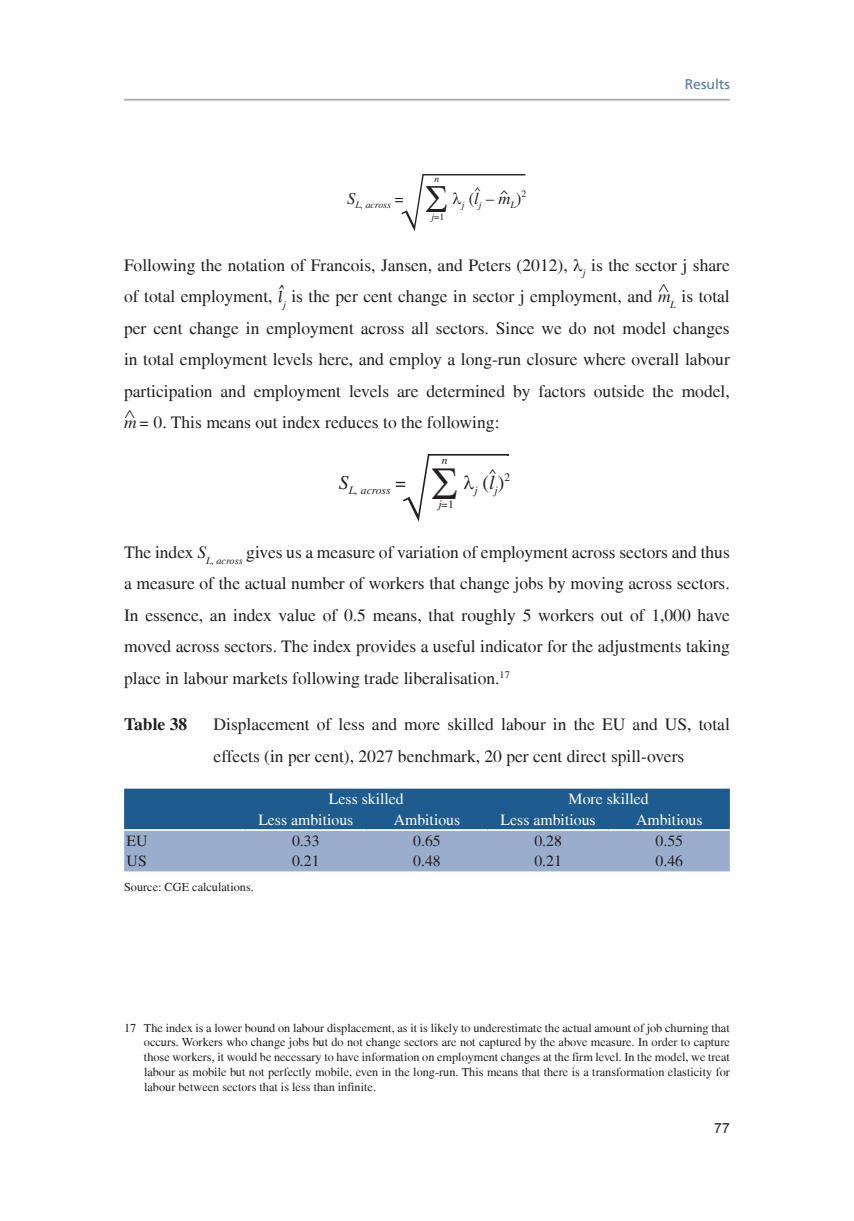
<style>
.page{position:relative;width:854px;height:1221px;background:#fff}
.page>*{position:absolute;margin:0;border:0;box-sizing:border-box;transform-origin:0 0}
.t1{font:17.5px/31.5px "Times LT";color:#231f20}
.t2{font:700 17.5px "Times LT";color:#231f20}
.t3{font:15.75px "Times LT";color:#fff}
.t4{font:15.75px "Times LT";color:#231f20}
.t5{font:14px "Frutiger LT";color:#5378a6}
.t6{font:14px "Arial";color:#231f20}
.t7{font:12.25px/14.7px "Times LT";color:#231f20;text-align:justify}
.t8{font:italic 11.55px "Times LT";color:#231f20}
.t9{font:11.55px "Times LT";color:#231f20}
.t10{font:italic 11.55px "Times LT";color:#231f20;scale:1.5 1}
.t11{font:italic 9.8px "Times LT";color:#231f20}
.t12{font:9.8px "Times LT";color:#231f20}
.t13{font:italic 9.8px "Times LT";color:#231f20;scale:1.5 1}
.t14{font:italic 9.8px "Times LT";color:#231f20;scale:2 1}
.s1{font-style:italic}
.s2{font-style:italic;font-size:26.25px}
</style>
<div class="page">
<hr style="left:124px;top:99px;width:605px;height:2px;background:#a8a9ad">
<svg style="left:498px;top:174px;width:27px;height:1px"></svg>
<hr style="left:423px;top:174px;width:75px;height:1px;background:#231f20">
<hr style="left:429px;top:454px;width:79px;height:1px;background:#231f20">
<svg style="left:124px;top:788px;width:605px;height:83px;background:#5f86ae"></svg>
<hr style="left:124px;top:829px;width:121px;height:1px;background:#fff">
<hr style="left:245px;top:829px;width:121px;height:1px;background:#fff">
<hr style="left:366px;top:829px;width:121px;height:1px;background:#fff">
<hr style="left:487px;top:829px;width:121px;height:1px;background:#fff">
<hr style="left:608px;top:829px;width:121px;height:1px;background:#fff">
<svg style="left:401px;top:174px;width:46px;height:57px"></svg>
<svg style="left:403px;top:454px;width:53px;height:67px"></svg>
<p class="t11" style="left:434px;top:173px;width:6px">n</p>
<p class="t13" style="left:474px;top:185px;width:6px">^</p>
<p class="t11" style="left:347px;top:199px;width:59px"><sup>S</sup>L, across <sup>=</sup></p>
<p class="t11" style="left:461px;top:199px;width:66px">j <sup>(</sup><sup>l</sup>j <sup>–</sup> <sup>m</sup>L<sup>)</sup><sup>2</sup></p>
<p class="t12" style="left:431px;top:211px;width:15px"><span class="s1">j</span>=1</p>
<p class="t14" style="left:500px;top:188px;width:6px">^</p>
<p class="t5" style="left:684px;top:76px;width:47px">Results</p>
<p class="t1" style="left:124px;top:249px;width:607px">Following the notation of Francois, Jansen, and Peters (2012), <sub>j</sub> is the sector j share of total employment, <span class="s2">î</span><sub>j</sub> is the per cent change in sector j employment, and <span class="s1">m</span><sub>L</sub> is total</p>
<p class="t1" style="left:124px;top:312px;width:607px;text-align:justify">per cent change in employment across all sectors. Since we do not model changes in total employment levels here, and employ a long-run closure where overall labour participation and employment levels are determined by factors outside the model, <span class="s1">m</span>= 0. This means out index reduces to the following:</p>
<p class="t10" style="left:489px;top:467px;width:6px">^</p>
<p class="t8" style="left:339px;top:483px;width:69px"><sup>S</sup>L, across <sup>=</sup></p>
<p class="t8" style="left:474px;top:483px;width:37px">j <sup>(</sup><sup>l</sup>j<sup>)</sup><sup>2</sup></p>
<p class="t9" style="left:438px;top:497px;width:17px"><span class="s1">j</span>=1</p>
<p class="t8" style="left:442px;top:453px;width:7px">n</p>
<p class="t1" style="left:124px;top:536px;width:607px;text-align:justify">The index <span class="s1">S</span><sub>L,</sub> <sub>across</sub> gives us a measure of variation of employment across sectors and thus a measure of the actual number of workers that change jobs by moving across sectors.<br>In essence, an index value of 0.5 means, that roughly 5 workers out of 1,000 have moved across sectors. The index provides a useful indicator for the adjustments taking place in labour markets following trade liberalisation.<sup>17</sup></p>
<p class="t2" style="left:124px;top:714px;width:65px">Table 38</p>
<p class="t1" style="left:213px;top:708px;width:517px">Displacement of less and more skilled labour in the EU and US, total effects (in per cent), 2027 benchmark, 20 per cent direct spill-overs</p>
<p class="t3" style="left:329px;top:790px;width:76px">Less skilled</p>
<p class="t3" style="left:568px;top:790px;width:82px">More skilled</p>
<p class="t3" style="left:258px;top:810px;width:96px">Less ambitious</p>
<p class="t3" style="left:393px;top:810px;width:68px">Ambitious</p>
<p class="t3" style="left:500px;top:810px;width:96px">Less ambitious</p>
<p class="t3" style="left:635px;top:810px;width:68px">Ambitious</p>
<p class="t4" style="left:127px;top:831px;width:22px">EU</p>
<p class="t4" style="left:292px;top:831px;width:29px">0.33</p>
<p class="t4" style="left:413px;top:831px;width:29px">0.65</p>
<p class="t4" style="left:534px;top:831px;width:29px">0.28</p>
<p class="t4" style="left:655px;top:831px;width:29px">0.55</p>
<p class="t4" style="left:127px;top:852px;width:22px">US</p>
<p class="t4" style="left:292px;top:852px;width:29px">0.21</p>
<p class="t4" style="left:413px;top:852px;width:29px">0.48</p>
<p class="t4" style="left:534px;top:852px;width:29px">0.21</p>
<p class="t4" style="left:655px;top:852px;width:29px">0.46</p>
<p class="t7" style="left:124px;top:879px;width:131px">Source: CGE calculations.</p>
<p class="t7" style="left:144px;top:1020px;width:587px;text-indent:-20px">17 The index is a lower bound on labour displacement, as it is likely to underestimate the actual amount of job churning that occurs. Workers who change jobs but do not change sectors are not captured by the above measure. In order to capture those workers, it would be necessary to have information on employment changes at the firm level. In the model, we treat labour as mobile but not perfectly mobile, even in the long-run. This means that there is a transformation elasticity for labour between sectors that is less than infinite.</p>
<p class="t6" style="left:714px;top:1118px;width:17px">77</p>
</div>
